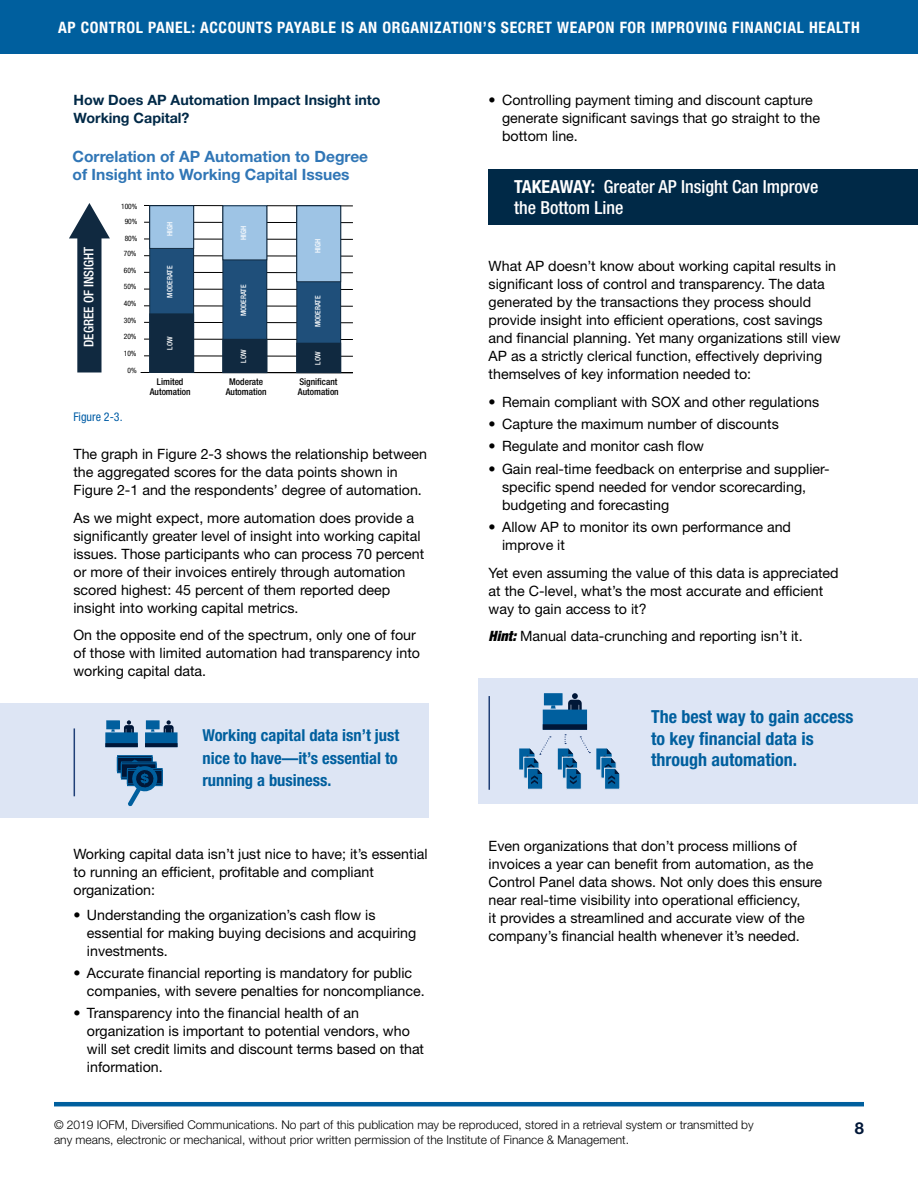
<style>
.page{position:relative;width:918px;height:1188px;background:#fff}
.page>*{position:absolute;margin:0;border:0;box-sizing:border-box;transform-origin:0 0}
.t1{font:700 condensed 18px/21.6px "Helvetica Neue LT Std";color:#005f9e}
.t2{font:500 condensed 18px/21.6px "Helvetica Neue LT Std";color:#fff}
.t3{font:700 condensed 16.5px/22.5px "Helvetica Neue LT Std";color:#005f9e;text-align:justify}
.t4{font:700 16.5px "Helvetica Neue LT Std";color:#001738}
.t5{font:700 condensed 15.75px "Helvetica Neue LT Std";letter-spacing:.04em;color:#fff}
.t6{font:700 15.6px/18.8px "Helvetica Neue LT Std";color:#3076b6}
.t7{font:14.25px/18px "Helvetica Neue LT Std";color:#000}
.t8{font:700 14.25px/18px "Helvetica Neue LT Std";color:#002947}
.t9{font:500 condensed 13.35px "Helvetica Neue LT Std";color:#fff}
.t10{font:300 12px/15px "Helvetica Neue LT Std";color:#000}
.t11{font:condensed 12px "Helvetica Neue LT Std";color:#005da6}
.t12{font:500 condensed 9.3px/10.2px "Helvetica Neue LT Std";color:#000;text-align:center}
.t13{font:500 condensed 7.5px "Helvetica Neue LT Std";color:#fff}
.t14{font:condensed 7.5px "Helvetica Neue LT Std";color:#000}
.s1{font-family:"Optima LT Std";font-weight:900}
.s2{font-weight:700}
.s3{font-weight:900;font-style:italic;font-stretch:condensed}
</style>
<div class="page">
<div style="left:0;top:0;width:918px;height:54px;background:#005f9e"></div>
<hr style="left:54px;top:1102px;width:810px;height:4px;background:#005f9e">
<hr style="left:144px;top:222px;width:209px;height:1px;background:#000">
<hr style="left:144px;top:239px;width:209px;height:1px;background:#000">
<hr style="left:144px;top:255px;width:209px;height:1px;background:#000">
<hr style="left:144px;top:272px;width:209px;height:1px;background:#000">
<hr style="left:144px;top:289px;width:209px;height:1px;background:#000">
<hr style="left:144px;top:306px;width:209px;height:1px;background:#000">
<hr style="left:144px;top:322px;width:209px;height:1px;background:#000">
<hr style="left:144px;top:339px;width:209px;height:1px;background:#000">
<hr style="left:144px;top:356px;width:209px;height:1px;background:#000">
<hr style="left:141px;top:372px;width:212px;height:1px;background:#000">
<hr style="left:144px;top:205px;width:209px;height:1px;background:#000">
<div style="left:150px;top:206px;width:44px;height:167px;background:#1f4f7a"></div>
<div style="left:149px;top:205px;width:45px;height:168px;border:1px solid #102940"></div>
<div style="left:150px;top:206px;width:44px;height:42px;background:#9ec4e5"></div>
<div style="left:149px;top:205px;width:45px;height:44px;border:1px solid #102940"></div>
<div style="left:150px;top:314px;width:44px;height:58px;background:#102940"></div>
<div style="left:149px;top:313px;width:45px;height:60px;border:1px solid #102940"></div>
<div style="left:223px;top:206px;width:44px;height:167px;background:#1f4f7a"></div>
<div style="left:222px;top:205px;width:45px;height:168px;border:1px solid #102940"></div>
<div style="left:223px;top:206px;width:44px;height:54px;background:#9ec4e5"></div>
<div style="left:222px;top:205px;width:45px;height:55px;border:1px solid #102940"></div>
<div style="left:223px;top:339px;width:44px;height:34px;background:#102940"></div>
<div style="left:222px;top:339px;width:45px;height:34px;border:1px solid #102940"></div>
<div style="left:297px;top:206px;width:44px;height:167px;background:#1f4f7a"></div>
<div style="left:296px;top:205px;width:45px;height:168px;border:1px solid #102940"></div>
<div style="left:297px;top:206px;width:44px;height:76px;background:#9ec4e5"></div>
<div style="left:296px;top:205px;width:45px;height:77px;border:1px solid #102940"></div>
<div style="left:297px;top:343px;width:44px;height:30px;background:#102940"></div>
<div style="left:296px;top:343px;width:45px;height:30px;border:1px solid #102940"></div>
<div style="left:77px;top:232px;width:25px;height:141px;background:#102940"></div>
<svg style="left:69px;top:203px;width:41px;height:35px"></svg>
<div style="left:0;top:704px;width:428px;height:114px;background:#dde5f4"></div>
<hr style="left:74px;top:728px;width:1px;height:68px;background:#1f3f77">
<svg style="left:145px;top:720px;width:33px;height:27px"></svg>
<svg style="left:105px;top:720px;width:33px;height:27px"></svg>
<svg style="left:117px;top:755px;width:36px;height:18px"></svg>
<div style="left:117px;top:757px;width:36px;height:14px;border:1px solid #005f9e"></div>
<svg style="left:121px;top:761px;width:7px;height:19px"></svg>
<div style="left:121px;top:764px;width:36px;height:14px;border:1px solid #005f9e"></div>
<div style="left:127px;top:768px;width:36px;height:18px;background:#001738;border:1px solid #005f9e"></div>
<div style="left:127px;top:770px;width:36px;height:14px;border:1px solid #005f9e"></div>
<svg style="left:128px;top:759px;width:31px;height:47px"></svg>
<div style="left:489px;top:169px;width:429px;height:56px;background:#002947"></div>
<div style="left:478px;top:678px;width:440px;height:126px;background:#dde5f5"></div>
<hr style="left:489px;top:696px;width:1px;height:94px;background:#1f3f77">
<svg style="left:596px;top:748px;width:24px;height:42px"></svg>
<svg style="left:519px;top:693px;width:71px;height:97px"></svg>
<p class="t5" style="left:58px;top:17px;width:803px">AP CONTROL PANEL: ACCOUNTS PAYABLE IS AN ORGANIZATION’S SECRET WEAPON FOR IMPROVING FINANCIAL HEALTH</p>
<p class="t8" style="left:74px;top:91px;width:309px">How Does AP Automation Impact Insight into<br>Working Capital?</p>
<p class="t6" style="left:73px;top:146px;width:297px">Correlation of AP Automation to Degree of Insight into Working Capital Issues</p>
<p class="t9" style="left:81px;top:347px;width:102px;rotate:-90deg">DEGREE OF INSIGHT</p>
<p class="t14" style="left:121px;top:202px;width:18px">100%</p>
<p class="t14" style="left:125px;top:217px;width:14px">90%</p>
<p class="t14" style="left:125px;top:234px;width:14px">80%</p>
<p class="t14" style="left:124px;top:249px;width:14px">70%</p>
<p class="t14" style="left:124px;top:266px;width:14px">60%</p>
<p class="t14" style="left:124px;top:282px;width:14px">50%</p>
<p class="t14" style="left:124px;top:299px;width:14px">40%</p>
<p class="t14" style="left:124px;top:316px;width:14px">30%</p>
<p class="t14" style="left:124px;top:332px;width:14px">20%</p>
<p class="t14" style="left:124px;top:349px;width:14px">10%</p>
<p class="t14" style="left:127px;top:366px;width:11px">0%</p>
<p class="t13" style="left:165px;top:236px;width:15px;rotate:-90deg">HIGH</p>
<p class="t13" style="left:165px;top:298px;width:33px;rotate:-90deg">MODERATE</p>
<p class="t13" style="left:165px;top:350px;width:14px;rotate:-90deg">LOW</p>
<p class="t13" style="left:239px;top:240px;width:15px;rotate:-90deg">HIGH</p>
<p class="t13" style="left:239px;top:316px;width:33px;rotate:-90deg">MODERATE</p>
<p class="t13" style="left:239px;top:363px;width:14px;rotate:-90deg">LOW</p>
<p class="t13" style="left:313px;top:253px;width:15px;rotate:-90deg">HIGH</p>
<p class="t13" style="left:313px;top:327px;width:33px;rotate:-90deg">MODERATE</p>
<p class="t13" style="left:313px;top:365px;width:14px;rotate:-90deg">LOW</p>
<p class="t12" style="left:150px;top:377px;width:42px">Limited<br>Automation</p>
<p class="t12" style="left:226px;top:377px;width:42px">Moderate<br>Automation</p>
<p class="t12" style="left:298px;top:377px;width:42px;text-align:left">Significant<br>Automation</p>
<p class="t11" style="left:74px;top:409px;width:51px">Figure 2-3.</p>
<p class="t7" style="left:74px;top:445px;width:355px">The graph in Figure 2-3 shows the relationship between the aggregated scores for the data points shown in<br>Figure 2-1 and the respondents’ degree of automation.</p>
<p class="t7" style="left:74px;top:508px;width:352px">As we might expect, more automation does provide a significantly greater level of insight into working capital issues. Those participants who can process 70 percent or more of their invoices entirely through automation scored highest: 45 percent of them reported deep insight into working capital metrics.</p>
<p class="t7" style="left:74px;top:626px;width:348px">On the opposite end of the spectrum, only one of four of those with limited automation had transparency into working capital data.</p>
<p class="t3" style="left:202px;top:724px;width:198px">Working capital data isn’t just nice to have—it’s essential to running a business.</p>
<p class="t7" style="left:74px;top:845px;width:356px">Working capital data isn’t just nice to have; it’s essential to running an efficient, profitable and compliant organization:</p>
<p class="t7" style="left:87px;top:906px;width:331px;text-indent:-13px"><span class="s1">•</span> Understanding the organization’s cash flow is essential for making buying decisions and acquiring investments.</p>
<p class="t7" style="left:87px;top:964px;width:339px;text-indent:-13px"><span class="s1">•</span> Accurate financial reporting is mandatory for public companies, with severe penalties for noncompliance.</p>
<p class="t7" style="left:87px;top:1004px;width:339px;text-indent:-13px"><span class="s1">•</span> Transparency into the financial health of an organization is important to potential vendors, who will set credit limits and discount terms based on that information.</p>
<p class="t7" style="left:502px;top:91px;width:320px;text-indent:-13px"><span class="s1">•</span> Controlling payment timing and discount capture generate significant savings that go straight to the bottom line.</p>
<p class="t2" style="left:514px;top:175px;width:306px"><span class="s2">TAKEAWAY:</span> Greater AP Insight Can Improve the Bottom Line</p>
<p class="t7" style="left:489px;top:257px;width:353px">What AP doesn’t know about working capital results in significant loss of control and transparency. The data generated by the transactions they process should provide insight into efficient operations, cost savings and financial planning. Yet many organizations still view AP as a strictly clerical function, effectively depriving themselves of key information needed to:</p>
<p class="t7" style="left:489px;top:392px;width:332px"><span class="s1">•</span> Remain compliant with SOX and other regulations</p>
<p class="t7" style="left:489px;top:415px;width:292px"><span class="s1">•</span> Capture the maximum number of discounts</p>
<p class="t7" style="left:489px;top:437px;width:217px"><span class="s1">•</span> Regulate and monitor cash flow</p>
<p class="t7" style="left:502px;top:459px;width:329px;text-indent:-13px"><span class="s1">•</span> Gain real-time feedback on enterprise and supplier&shy;specific spend needed for vendor scorecarding, budgeting and forecasting</p>
<p class="t7" style="left:502px;top:518px;width:290px;text-indent:-13px"><span class="s1">•</span> Allow AP to monitor its own performance and improve it</p>
<p class="t7" style="left:489px;top:563px;width:352px">Yet even assuming the value of this data is appreciated at the C-level, what’s the most accurate and efficient way to gain access to it?</p>
<p class="t7" style="left:489px;top:627px;width:316px"><span class="s3">Hint:</span> Manual data-crunching and reporting isn’t it.</p>
<p class="t1" style="left:651px;top:706px;width:204px">The best way to gain access to key financial data is through automation.</p>
<p class="t7" style="left:489px;top:837px;width:335px">Even organizations that don’t process millions of invoices a year can benefit from automation, as the Control Panel data shows. Not only does this ensure near real-time visibility into operational efficiency,<br>it provides a streamlined and accurate view of the company’s financial health whenever it’s needed.</p>
<p class="t10" style="left:54px;top:1117px;width:701px">© 2019 IOFM, Diversified Communications. No part of this publication may be reproduced, stored in a retrieval system or transmitted by any means, electronic or mechanical, without prior written permission of the Institute of Finance &amp; Management.</p>
<p class="t4" style="left:855px;top:1118px;width:11px">8</p>
</div>
